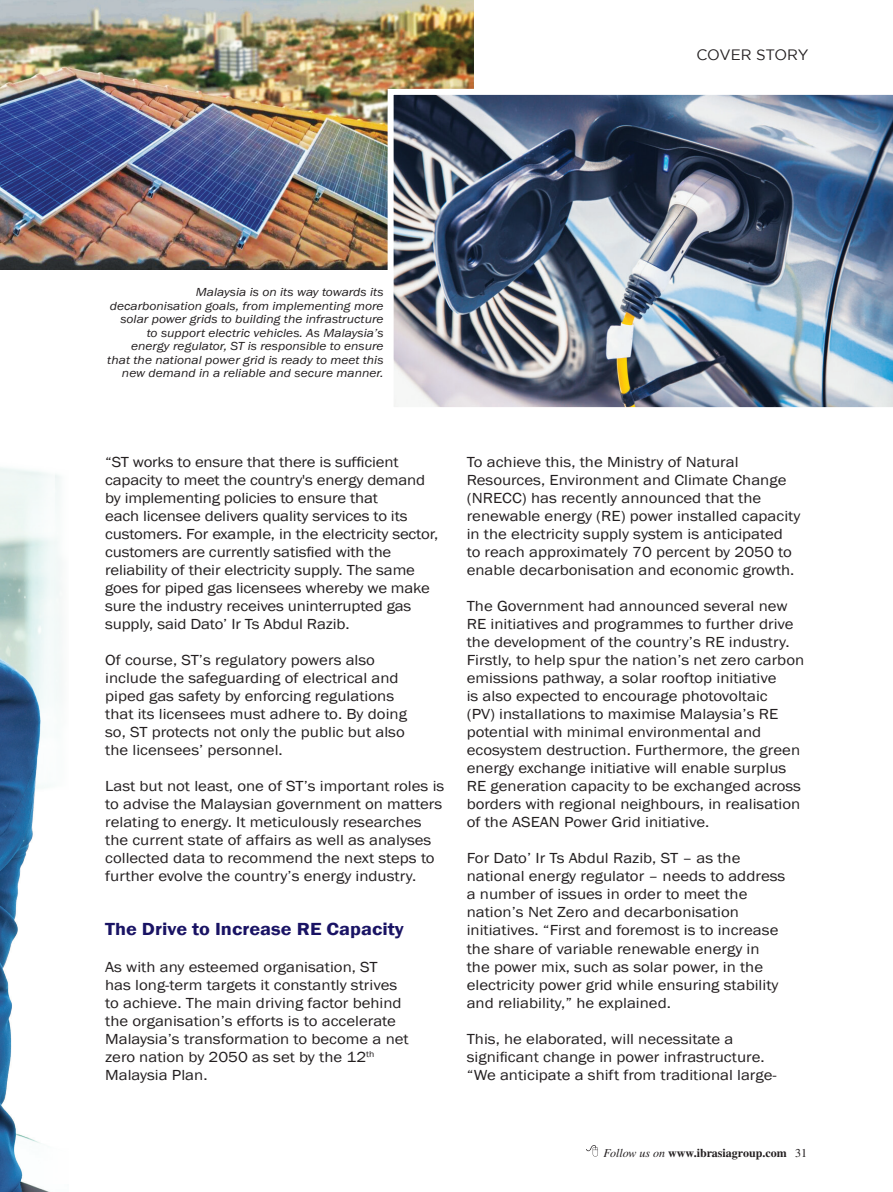
<style>
.page{position:relative;width:893px;height:1192px;background:#fff}
.page>*{position:absolute;margin:0;border:0;box-sizing:border-box;transform-origin:0 0}
.t1{font:600 18px "Franklin Gothic";color:#191364;scale:1.12 1}
.t2{font:15px/18px "Franklin Gothic";color:#231f20;scale:1.12 1}
.t3{font:15px "Gotham";letter-spacing:-.02em;color:#231f20}
.t4{font:italic 12px/13.5px "Franklin Gothic";color:#231f20;text-align:right;scale:1.12 1}
.t5{font:700 12px "STIX General";color:#231f20}
.s1{font-weight:400;font-style:italic}
.s2{font-weight:400}
</style>
<div class="page">
<img style="left:0;top:467px;width:52px;height:724px">
<img style="left:0;top:0;width:473px;height:269px">
<img style="left:387px;top:89px;width:506px;height:319px">
<svg style="left:586px;top:1145px;width:12px;height:11px"></svg>
<p class="t3" style="left:696px;top:47px;width:113px">COVER STORY</p>
<p class="t4" style="left:107px;top:285px;width:248px">Malaysia is on its way towards its decarbonisation goals, from implementing more solar power grids to building the infrastructure to support electric vehicles. As Malaysia’s energy regulator, ST is responsible to ensure that the national power grid is ready to meet this new demand in a reliable and secure manner.</p>
<p class="t2" style="left:105px;top:453px;width:299px">“ST works to ensure that there is sufficient capacity to meet the country's energy demand by implementing policies to ensure that<br>each licensee delivers quality services to its customers. For example, in the electricity sector, customers are currently satisfied with the reliability of their electricity supply. The same goes for piped gas licensees whereby we make sure the industry receives uninterrupted gas supply, said Dato’ Ir Ts Abdul Razib.</p>
<p class="t2" style="left:105px;top:651px;width:271px">Of course, ST’s regulatory powers also include the safeguarding of electrical and piped gas safety by enforcing regulations that its licensees must adhere to. By doing so, ST protects not only the public but also the licensees’ personnel.</p>
<p class="t2" style="left:105px;top:777px;width:304px">Last but not least, one of ST’s important roles is to advise the Malaysian government on matters relating to energy. It meticulously researches the current state of affairs as well as analyses collected data to recommend the next steps to further evolve the country’s energy industry.</p>
<p class="t1" style="left:105px;top:918px;width:268px">The Drive to Increase RE Capacity</p>
<p class="t2" style="left:105px;top:957px;width:272px">As with any esteemed organisation, ST<br>has long-term targets it constantly strives to achieve. The main driving factor behind the organisation’s efforts is to accelerate Malaysia’s transformation to become a net zero nation by 2050 as set by the 12<sup>th </sup>Malaysia Plan.</p>
<p class="t2" style="left:467px;top:453px;width:299px">To achieve this, the Ministry of Natural Resources, Environment and Climate Change (NRECC) has recently announced that the renewable energy (RE) power installed capacity in the electricity supply system is anticipated to reach approximately 70 percent by 2050 to enable decarbonisation and economic growth.</p>
<p class="t2" style="left:467px;top:597px;width:303px">The Government had announced several new RE initiatives and programmes to further drive the development of the country’s RE industry.<br>Firstly, to help spur the nation’s net zero carbon emissions pathway, a solar rooftop initiative<br>is also expected to encourage photovoltaic<br>(PV) installations to maximise Malaysia’s RE potential with minimal environmental and ecosystem destruction. Furthermore, the green energy exchange initiative will enable surplus RE generation capacity to be exchanged across borders with regional neighbours, in realisation of the ASEAN Power Grid initiative.</p>
<p class="t2" style="left:467px;top:849px;width:286px">For Dato’ Ir Ts Abdul Razib, ST – as the national energy regulator – needs to address a number of issues in order to meet the nation’s Net Zero and decarbonisation initiatives. “First and foremost is to increase the share of variable renewable energy in the power mix, such as solar power, in the electricity power grid while ensuring stability and reliability,” he explained.</p>
<p class="t2" style="left:467px;top:1029px;width:278px">This, he elaborated, will necessitate a significant change in power infrastructure. “We anticipate a shift from traditional large-</p>
<p class="t5" style="left:603px;top:1143px;width:205px"><span class="s1">Follow us on</span> www.ibrasiagroup.com <span class="s2">31</span></p>
</div>
